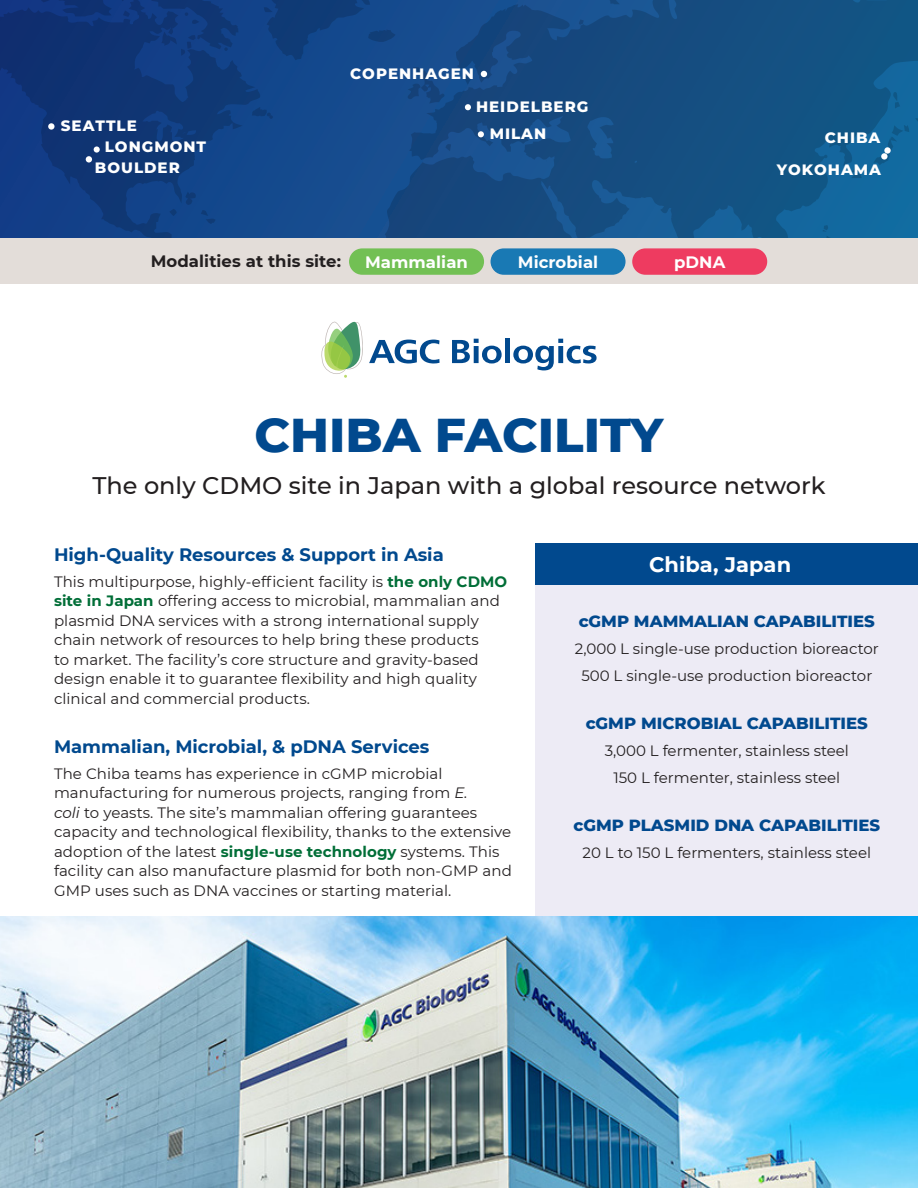
<style>
.page{position:relative;width:918px;height:1188px;background:#fff}
.page>*{position:absolute;margin:0;border:0;box-sizing:border-box;transform-origin:0 0}
.Title_1{font:800 48.3px "Montserrat";color:#01498e}
.Title_1-2{font:500 24px "Montserrat";color:#231f20}
.Location{font:700 21px "Montserrat";letter-spacing:.005em;color:#fff}
.Subheading_1{font:700 18px "Montserrat";color:#01498e}
.Capability{font:800 16.5px "Montserrat";color:#01498e}
.Subheading_2{font:700 16.5px "Montserrat";letter-spacing:.005em;color:#fff}
.Subheading_2-2{font:700 16.5px "Montserrat";letter-spacing:.005em;color:#231f20}
.Subheading_2-3{font:15px/19.5px "Montserrat";letter-spacing:.005em;color:#231f20}
.Capability-2{font:15px "Montserrat";color:#231f20}
.t1{font:800 15px/32.1px "Montserrat";letter-spacing:.065em;color:#fff;text-align:right}
.s1{font-weight:700;color:#006e37}
.s2{font-style:italic}
</style>
<div class="page">
<div style="left:536px;top:560px;width:382px;height:361px;background:#edebf5"></div>
<div style="left:536px;top:543px;width:382px;height:41px;background:#01498e"></div>
<svg style="left:0;top:0;width:918px;height:239px;background:#144984"></svg>
<svg style="left:48px;top:123px;width:7px;height:7px"></svg>
<svg style="left:481px;top:71px;width:6px;height:6px"></svg>
<svg style="left:884px;top:147px;width:7px;height:7px"></svg>
<div style="left:881px;top:153px;width:7px;height:7px;background:#fff;border-radius:50%"></div>
<div style="left:86px;top:156px;width:6px;height:7px;background:#fff;border-radius:50%"></div>
<div style="left:94px;top:146px;width:6px;height:7px;background:#fff;border-radius:50%"></div>
<svg style="left:465px;top:104px;width:6px;height:6px"></svg>
<svg style="left:478px;top:131px;width:6px;height:6px"></svg>
<img style="left:0;top:917px;width:918px;height:271px">
<svg style="left:452px;top:339px;width:50px;height:24px"></svg>
<div style="left:505px;top:338px;width:5px;height:25px;background:#01498e"></div>
<svg style="left:513px;top:339px;width:84px;height:31px"></svg>
<svg style="left:321px;top:322px;width:119px;height:56px"></svg>
<div style="left:0;top:239px;width:918px;height:45px;background:#e3ddd9"></div>
<div style="left:491px;top:249px;width:134px;height:25px;background:#1979b4;border-radius:12px"></div>
<div style="left:491px;top:248px;width:135px;height:27px;border:2px solid #1979b4;border-radius:12px"></div>
<div style="left:350px;top:249px;width:133px;height:25px;background:#72c054;border-radius:12px"></div>
<div style="left:349px;top:248px;width:135px;height:27px;border:2px solid #72c054;border-radius:12px"></div>
<div style="left:633px;top:249px;width:133px;height:25px;background:#ee3b60;border-radius:12px"></div>
<div style="left:632px;top:248px;width:135px;height:27px;border:2px solid #ee3b60;border-radius:12px"></div>
<p class="t1" style="left:350px;top:57px;width:125px">COPENHAGEN</p>
<p class="t1" style="left:61px;top:108px;width:77px">SEATTLE</p>
<p class="t1" style="left:105px;top:130px;width:103px">LONGMONT</p>
<p class="t1" style="left:95px;top:151px;width:86px">BOULDER</p>
<p class="t1" style="left:476px;top:90px;width:114px">HEIDELBERG</p>
<p class="t1" style="left:490px;top:117px;width:58px">MILAN</p>
<p class="Subheading_2-2" style="left:151px;top:249px;width:192px">Modalities at this site:</p>
<p class="Subheading_2" style="left:365px;top:250px;width:104px">Mammalian</p>
<p class="Subheading_2" style="left:518px;top:250px;width:82px">Microbial</p>
<p class="Subheading_2" style="left:674px;top:250px;width:53px">pDNA</p>
<p class="t1" style="left:777px;top:121px;width:106px">CHIBA<br>YOKOHAMA</p>
<p class="Title_1" style="left:255px;top:400px;width:410px">CHIBA FACILITY</p>
<p class="Title_1-2" style="left:92px;top:469px;width:735px">The only CDMO site in Japan with a global resource network</p>
<p class="Subheading_1" style="left:54px;top:541px;width:391px">High-Quality Resources &amp; Support in Asia</p>
<p class="Subheading_2-3" style="left:54px;top:571px;width:455px">This multipurpose, highly-efficient facility is <span class="s1">the only CDMO site in Japan</span> offering access to microbial, mammalian and plasmid DNA services with a strong international supply chain network of resources to help bring these products<br>to market. The facility’s core structure and gravity-based design enable it to guarantee flexibility and high quality clinical and commercial products.</p>
<p class="Subheading_1" style="left:54px;top:733px;width:377px">Mammalian, Microbial, &amp; pDNA Services</p>
<p class="Subheading_2-3" style="left:54px;top:763px;width:459px">The Chiba teams has experience in cGMP microbial manufacturing for numerous projects, ranging from <span class="s2">E.<br>coli</span> to yeasts. The site’s mammalian offering guarantees capacity and technological flexibility, thanks to the extensive adoption of the latest <span class="s1">single-use technology</span> systems. This facility can also manufacture plasmid for both non-GMP and GMP uses such as DNA vaccines or starting material.</p>
<p class="Location" style="left:649px;top:549px;width:144px">Chiba, Japan</p>
<p class="Capability" style="left:579px;top:609px;width:298px">cGMP MAMMALIAN CAPABILITIES</p>
<p class="Capability-2" style="left:575px;top:638px;width:306px">2,000 L single-use production bioreactor</p>
<p class="Capability-2" style="left:581px;top:665px;width:292px">500 L single-use production bioreactor</p>
<p class="Capability" style="left:586px;top:711px;width:284px">cGMP MICROBIAL CAPABILITIES</p>
<p class="Capability-2" style="left:605px;top:740px;width:246px">3,000 L fermenter, stainless steel</p>
<p class="Capability-2" style="left:613px;top:767px;width:228px">150 L fermenter, stainless steel</p>
<p class="Capability" style="left:574px;top:813px;width:308px">cGMP PLASMID DNA CAPABILITIES</p>
<p class="Capability-2" style="left:583px;top:842px;width:290px">20 L to 150 L fermenters, stainless steel</p>
</div>
